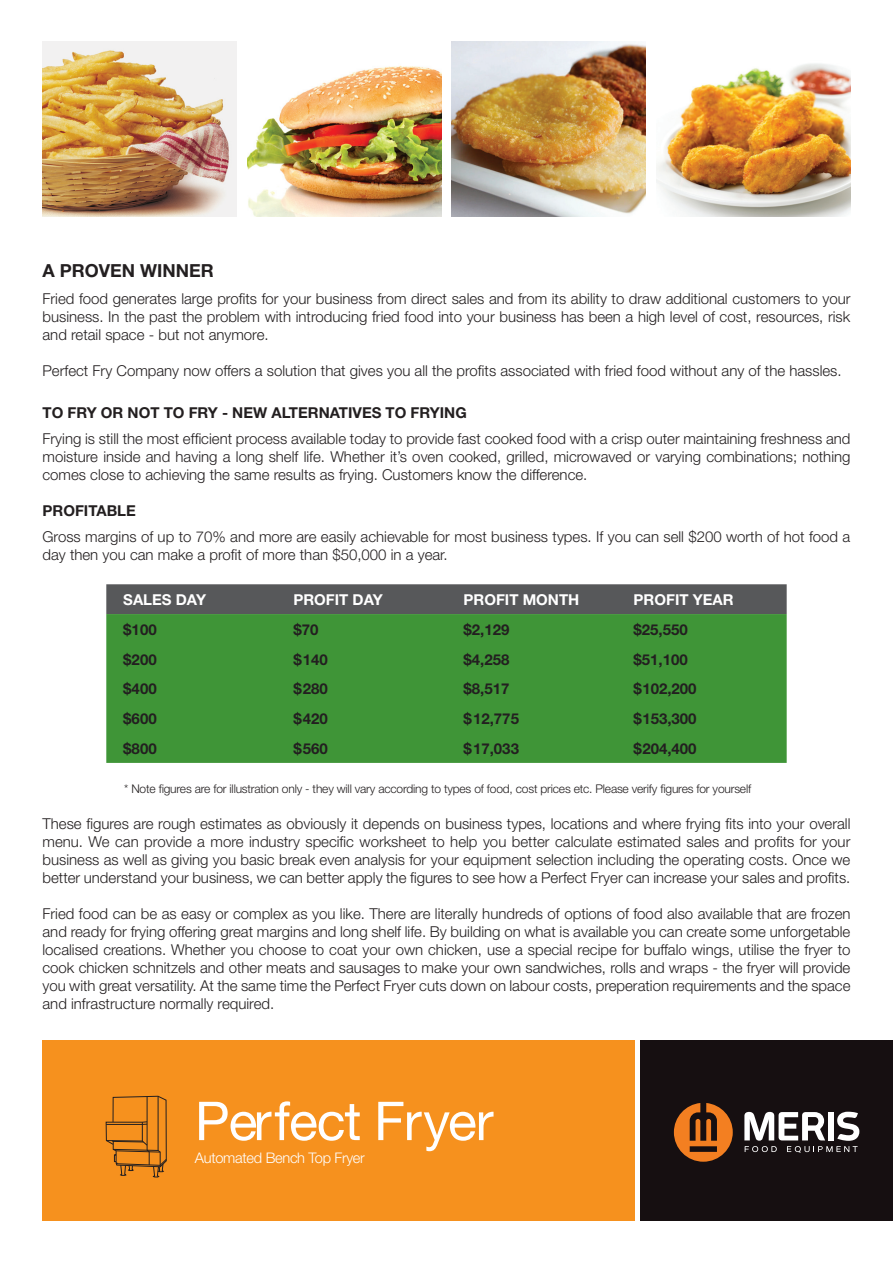
<style>
.page{position:relative;width:893px;height:1263px;background:#fff}
.page>*{position:absolute;margin:0;border:0;box-sizing:border-box;transform-origin:0 0}
.t1{font:53.7px "Helvetica Neue";letter-spacing:-.02em;color:#fff}
.Heading{font:700 18px "Helvetica Neue";color:#231f20}
.Body_Copy{font:300 15px/18px "Helvetica Neue";color:#231f20;text-align:justify}
.Heading-2{font:700 15px "Helvetica Neue";color:#231f20}
.t2{font:700 15px "Helvetica Neue";color:#fff}
.t3{font:300 14.7px "Helvetica Neue";letter-spacing:-.02em;color:#fff}
.Body_Copy-2{font:300 12px "Helvetica Neue";letter-spacing:-.015em;color:#231f20}
</style>
<div class="page">
<img style="left:43px;top:42px;width:193px;height:175px">
<img style="left:247px;top:65px;width:194px;height:152px">
<img style="left:452px;top:42px;width:194px;height:175px">
<img style="left:657px;top:63px;width:193px;height:154px">
<div style="left:106px;top:584px;width:681px;height:30px;background:#57585a"></div>
<div style="left:106px;top:614px;width:681px;height:149px;background:#3f9537"></div>
<div style="left:43px;top:1039px;width:592px;height:181px;background:#f6911e"></div>
<div style="left:641px;top:1039px;width:252px;height:181px;background:#160f11"></div>
<svg style="left:106px;top:1096px;width:61px;height:81px"></svg>
<svg style="left:674px;top:1103px;width:59px;height:59px"></svg>
<svg style="left:744px;top:1112px;width:115px;height:40px"></svg>
<p class="Heading" style="left:43px;top:260px;width:173px">A PROVEN WINNER</p>
<p class="Body_Copy" style="left:43px;top:289px;width:809px">Fried food generates large profits for your business from direct sales and from its ability to draw additional customers to your business. In the past the problem with introducing fried food into your business has been a high level of cost, resources, risk and retail space - but not anymore.</p>
<p class="Body_Copy" style="left:43px;top:361px;width:801px">Perfect Fry Company now offers a solution that gives you all the profits associated with fried food without any of the hassles.</p>
<p class="Heading-2" style="left:43px;top:403px;width:426px">TO FRY OR NOT TO FRY - NEW ALTERNATIVES TO FRYING</p>
<p class="Body_Copy" style="left:43px;top:429px;width:809px">Frying is still the most efficient process available today to provide fast cooked food with a crisp outer maintaining freshness and moisture inside and having a long shelf life. Whether it’s oven cooked, grilled, microwaved or varying combinations; nothing comes close to achieving the same results as frying. Customers know the difference.</p>
<p class="Heading-2" style="left:43px;top:501px;width:95px">PROFITABLE</p>
<p class="Body_Copy" style="left:43px;top:528px;width:809px">Gross margins of up to 70% and more are easily achievable for most business types. If you can sell $200 worth of hot food a day then you can make a profit of more than $50,000 in a year.</p>
<p class="t2" style="left:123px;top:590px;width:84px">SALES DAY</p>
<p class="t2" style="left:293px;top:590px;width:91px">PROFIT DAY</p>
<p class="t2" style="left:463px;top:590px;width:117px">PROFIT MONTH</p>
<p class="t2" style="left:634px;top:590px;width:101px">PROFIT YEAR</p>
<p class="Heading-2" style="left:123px;top:620px;width:35px">$100</p>
<p class="Heading-2" style="left:293px;top:620px;width:27px">$70</p>
<p class="Heading-2" style="left:463px;top:620px;width:47px">$2,129</p>
<p class="Heading-2" style="left:634px;top:620px;width:56px">$25,550</p>
<p class="Heading-2" style="left:123px;top:650px;width:35px">$200</p>
<p class="Heading-2" style="left:293px;top:650px;width:36px">$140</p>
<p class="Heading-2" style="left:463px;top:650px;width:47px">$4,258</p>
<p class="Heading-2" style="left:634px;top:650px;width:56px">$51,100</p>
<p class="Heading-2" style="left:123px;top:680px;width:35px">$400</p>
<p class="Heading-2" style="left:293px;top:680px;width:36px">$280</p>
<p class="Heading-2" style="left:463px;top:680px;width:47px">$8,517</p>
<p class="Heading-2" style="left:634px;top:680px;width:64px">$102,200</p>
<p class="Heading-2" style="left:123px;top:709px;width:35px">$600</p>
<p class="Heading-2" style="left:293px;top:709px;width:36px">$420</p>
<p class="Heading-2" style="left:463px;top:709px;width:57px">$12,775</p>
<p class="Heading-2" style="left:634px;top:709px;width:64px">$153,300</p>
<p class="Heading-2" style="left:123px;top:739px;width:35px">$800</p>
<p class="Heading-2" style="left:293px;top:739px;width:36px">$560</p>
<p class="Heading-2" style="left:463px;top:739px;width:57px">$17,033</p>
<p class="Heading-2" style="left:634px;top:739px;width:64px">$204,400</p>
<p class="Body_Copy-2" style="left:124px;top:781px;width:628px">* Note figures are for illustration only - they will vary according to types of food, cost prices etc. Please verify figures for yourself</p>
<p class="Body_Copy" style="left:43px;top:814px;width:809px">These figures are rough estimates as obviously it depends on business types, locations and where frying fits into your overall menu. We can provide a more industry specific worksheet to help you better calculate estimated sales and profits for your business as well as giving you basic break even analysis for your equipment selection including the operating costs. Once we better understand your business, we can better apply the figures to see how a Perfect Fryer can increase your sales and profits.</p>
<p class="Body_Copy" style="left:43px;top:904px;width:809px">Fried food can be as easy or complex as you like. There are literally hundreds of options of food also available that are frozen and ready for frying offering great margins and long shelf life. By building on what is available you can create some unforgetable localised creations. Whether you choose to coat your own chicken, use a special recipe for buffalo wings, utilise the fryer to cook chicken schnitzels and other meats and sausages to make your own sandwiches, rolls and wraps - the fryer will provide you with great versatility. At the same time the Perfect Fryer cuts down on labour costs, preperation requirements and the space and infrastructure normally required.</p>
<p class="t1" style="left:195px;top:1089px;width:300px">Perfect Fryer</p>
<p class="t3" style="left:195px;top:1148px;width:171px">Automated Bench Top Fryer</p>
</div>
